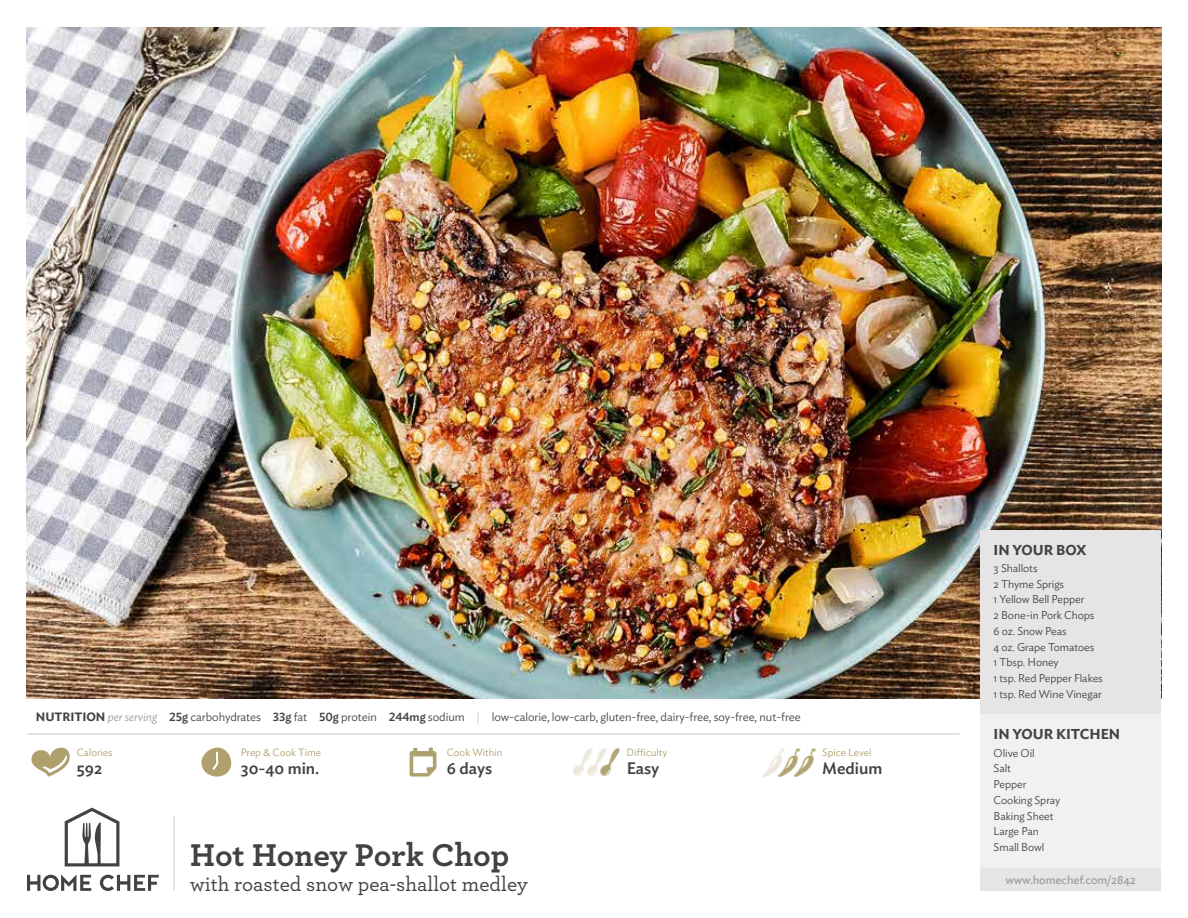
<style>
.page{position:relative;width:1188px;height:918px;background:#fff}
.page>*{position:absolute;margin:0;border:0;box-sizing:border-box;transform-origin:0 0}
.t1{font:700 33px "Archer";color:#414241}
.t2{font:500 21px "Archer";color:#414241}
.t3{font:500 16.5px "Ideal Sans";color:#414241}
.t4{font:600 14.25px "Ideal Sans";letter-spacing:-.005em;color:#414241}
.t5{font:300 12px "Ideal Sans";letter-spacing:-.005em;color:#414241}
.t6{font:12px "Ideal Sans";letter-spacing:-.005em;color:#9a9a9a}
.t7{font:300 11.25px/15.8px "Ideal Sans";letter-spacing:-.005em;color:#414241}
.t8{font:300 10.5px "Ideal Sans";color:#afa06e}
.s1{font-weight:600}
.s2{font-style:italic;color:#9a9a9a}
.s3{font-weight:500}
.s4{color:#c7c6c5}
</style>
<div class="page">
<img style="left:27px;top:27px;width:1134px;height:671px">
<div style="left:201px;top:748px;width:30px;height:29px;background:#afa06e;border-radius:14px"></div>
<svg style="left:212px;top:751px;width:6px;height:19px"></svg>
<svg style="left:409px;top:748px;width:28px;height:29px"></svg>
<svg style="left:31px;top:747px;width:39px;height:30px"></svg>
<svg style="left:27px;top:875px;width:132px;height:16px"></svg>
<svg style="left:65px;top:808px;width:54px;height:58px"></svg>
<hr style="left:174px;top:816px;width:1px;height:74px;background:#c7c6c5">
<img style="left:574px;top:748px;width:45px;height:28px">
<img style="left:762px;top:748px;width:53px;height:28px">
<div style="left:980px;top:530px;width:181px;height:360px;background:#e6e4e4"></div>
<div style="left:980px;top:715px;width:181px;height:175px;background:#f1f1f1"></div>
<div style="left:980px;top:869px;width:181px;height:21px;background:#e6e4e4"></div>
<hr style="left:28px;top:734px;width:931px;height:1px;background:#c7c6c5">
<p class="t5" style="left:36px;top:708px;width:766px"><span class="s1">NUTRITION</span> <span class="s2">per serving</span> <span class="s3">25g</span> carbohydrates <span class="s3">33g</span> fat <span class="s3">50g</span> protein <span class="s3">244mg</span> sodium <span class="s4">|</span> low-calorie, low-carb, gluten-free, dairy-free, soy-free, nut-free</p>
<p class="t8" style="left:77px;top:744px;width:37px">Calories</p>
<p class="t8" style="left:241px;top:744px;width:82px">Prep &amp; Cook Time</p>
<p class="t8" style="left:447px;top:744px;width:57px">Cook Within</p>
<p class="t8" style="left:627px;top:744px;width:42px">Difficulty</p>
<p class="t8" style="left:822px;top:744px;width:51px">Spice Level</p>
<h3 class="t3" style="left:77px;top:756px;width:27px">592</h3>
<h3 class="t3" style="left:241px;top:756px;width:80px">30-40 min.</h3>
<h3 class="t3" style="left:447px;top:756px;width:47px">6 days</h3>
<h3 class="t3" style="left:627px;top:756px;width:34px">Easy</h3>
<h3 class="t3" style="left:822px;top:756px;width:62px">Medium</h3>
<h1 class="t1" style="left:190px;top:828px;width:321px">Hot Honey Pork Chop</h1>
<h2 class="t2" style="left:190px;top:869px;width:339px">with roasted snow pea-shallot medley</h2>
<p class="t4" style="left:994px;top:539px;width:95px">IN YOUR BOX</p>
<p class="t7" style="left:994px;top:559px;width:111px">3 Shallots<br>2 Thyme Sprigs<br>1 Yellow Bell Pepper<br>2 Bone-in Pork Chops<br>6 oz. Snow Peas<br>4 oz. Grape Tomatoes<br>1 Tbsp. Honey<br>1 tsp. Red Pepper Flakes<br>1 tsp. Red Wine Vinegar</p>
<p class="t4" style="left:994px;top:723px;width:128px">IN YOUR KITCHEN</p>
<p class="t7" style="left:994px;top:744px;width:68px">Olive Oil<br>Salt<br>Pepper<br>Cooking Spray<br>Baking Sheet<br>Large Pan<br>Small Bowl</p>
<p class="t6" style="left:1005px;top:871px;width:132px">www.homechef.com/2842</p>
</div>
